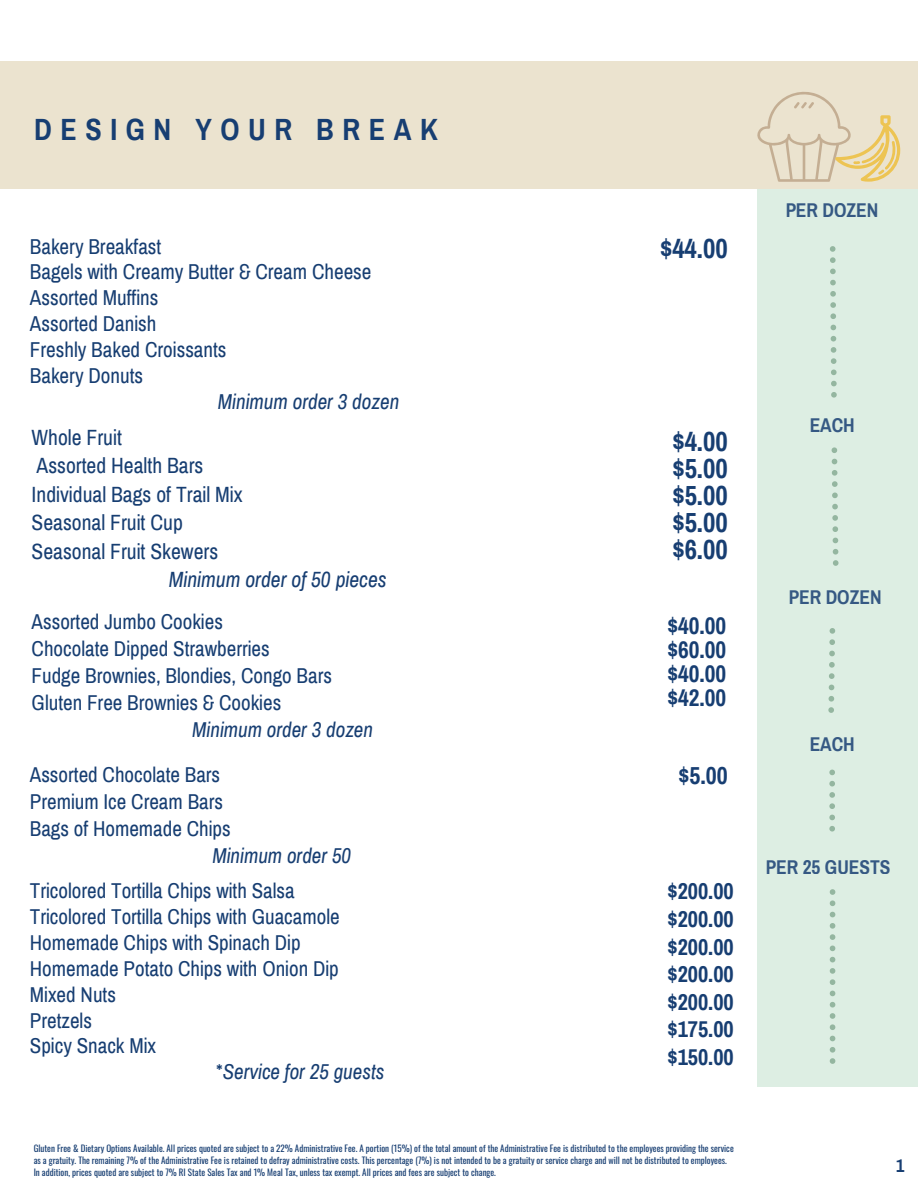
<style>
.page{position:relative;width:918px;height:1188px;background:#fff}
.page>*{position:absolute;margin:0;border:0;box-sizing:border-box;transform-origin:0 0}
.t1{font:700 30px "Archivo Narrow";letter-spacing:.285em;color:#173e72}
.t2{font:700 27px/27px "Archivo Narrow";color:#173e72;text-align:justify}
.t3{font:700 24px "Archivo Narrow";color:#173e72}
.t4{font:700 23.4px/23.9px "Archivo Narrow";color:#173e72;text-align:justify}
.t5{font:700 22.35px/27.6px "Archivo Narrow";color:#173e72;text-align:justify}
.t6{font:21.6px/28.5px "Archivo Narrow";color:#173e72}
.t7{font:italic 21.6px "Archivo Narrow";color:#173e72}
.t8{font:21px/25.8px "Archivo Narrow";color:#173e72}
.t9{font:italic 21px "Archivo Narrow";color:#173e72}
.t10{font:700 19.5px "Archivo Narrow";color:#173e72}
.t11{font:700 18px "Archivo Narrow";color:#173e72}
.t12{font:9px/12px "Oswald";color:#173e72}
.s1{font-style:normal}
</style>
<div class="page">
<div style="left:0;top:61px;width:918px;height:127px;background:#ebe3cf"></div>
<div style="left:757px;top:189px;width:161px;height:898px;background:#ddeee3"></div>
<svg style="left:757px;top:92px;width:143px;height:90px"></svg>
<svg style="left:830px;top:246px;width:7px;height:152px"></svg>
<svg style="left:832px;top:447px;width:7px;height:119px"></svg>
<svg style="left:829px;top:770px;width:6px;height:62px"></svg>
<svg style="left:828px;top:628px;width:7px;height:85px"></svg>
<svg style="left:830px;top:889px;width:5px;height:175px"></svg>
<h1 class="t1" style="left:34px;top:114px;width:405px">DESIGN YOUR BREAK</h1>
<h3 class="t8" style="left:30px;top:234px;width:343px">Bakery Breakfast<br>Bagels with Creamy Butter &amp; Cream Cheese<br>Assorted Muffins<br>Assorted Danish<br>Freshly Baked Croissants<br>Bakery Donuts</h3>
<h3 class="t9" style="left:218px;top:390px;width:183px">Minimum order 3 dozen</h3>
<h3 class="t6" style="left:32px;top:423px;width:213px">Whole Fruit<br>Assorted Health Bars<br>Individual Bags of Trail Mix<br>Seasonal Fruit Cup<br>Seasonal Fruit Skewers</h3>
<h3 class="t7" style="left:169px;top:568px;width:219px">Minimum order of 50 pieces</h3>
<h3 class="t8" style="left:32px;top:609px;width:302px;line-height:27px">Assorted Jumbo Cookies<br>Chocolate Dipped Strawberries<br>Fudge Brownies, Blondies, Congo Bars<br>Gluten Free Brownies &amp; Cookies</h3>
<h3 class="t9" style="left:192px;top:719px;width:182px">Minimum order 3 dozen</h3>
<h3 class="t8" style="left:30px;top:761px;width:202px;line-height:27px">Assorted Chocolate Bars<br>Premium Ice Cream Bars<br>Bags of Homemade Chips</h3>
<h3 class="t9" style="left:212px;top:844px;width:140px">Minimum order 50</h3>
<h3 class="t8" style="left:30px;top:878px;width:266px">Tricolored Tortilla Chips with Salsa</h3>
<h3 class="t8" style="left:30px;top:904px;width:311px">Tricolored Tortilla Chips with Guacamole</h3>
<h3 class="t8" style="left:30px;top:930px;width:272px">Homemade Chips with Spinach Dip</h3>
<h3 class="t8" style="left:30px;top:956px;width:310px">Homemade Potato Chips with Onion Dip</h3>
<h3 class="t8" style="left:30px;top:982px;width:88px">Mixed Nuts</h3>
<h3 class="t8" style="left:30px;top:1008px;width:64px">Pretzels</h3>
<h3 class="t8" style="left:30px;top:1033px;width:128px">Spicy Snack Mix</h3>
<h3 class="t9" style="left:216px;top:1061px;width:170px"><span class="s1">*</span>Service for 25 guests</h3>
<h2 class="t2" style="left:660px;top:236px;width:69px">$44.00</h2>
<h2 class="t2" style="left:672px;top:429px;width:57px">$4.00 $5.00 $5.00 $5.00 $6.00</h2>
<h3 class="t4" style="left:668px;top:614px;width:60px">$40.00 $60.00 $40.00 $42.00</h3>
<h3 class="t3" style="left:679px;top:763px;width:51px">$5.00</h3>
<h3 class="t5" style="left:668px;top:878px;width:68px">$200.00 $200.00 $200.00 $200.00 $200.00 $175.00 $150.00</h3>
<p class="t12" style="left:34px;top:1142px;width:702px">Gluten Free &amp; Dietary Options Available. All prices quoted are subject to a 22% Administrative Fee. A portion (15%) of the total amount of the Administrative Fee is distributed to the employees providing the service as a gratuity. The remaining 7% of the Administrative Fee is retained to defray administrative costs. This percentage (7%) is not intended to be a gratuity or service charge and will not be distributed to employees.<br>In addition, prices quoted are subject to 7% RI State Sales Tax and 1% Meal Tax, unless tax exempt. All prices and fees are subject to change.</p>
<h3 class="t10" style="left:785px;top:200px;width:95px">PER DOZEN</h3>
<h3 class="t10" style="left:810px;top:415px;width:47px">EACH</h3>
<h3 class="t10" style="left:788px;top:587px;width:95px">PER DOZEN</h3>
<h3 class="t10" style="left:810px;top:734px;width:47px">EACH</h3>
<h3 class="t10" style="left:765px;top:857px;width:127px">PER 25 GUESTS</h3>
<h3 class="t11" style="left:896px;top:1157px;width:10px">1</h3>
</div>
